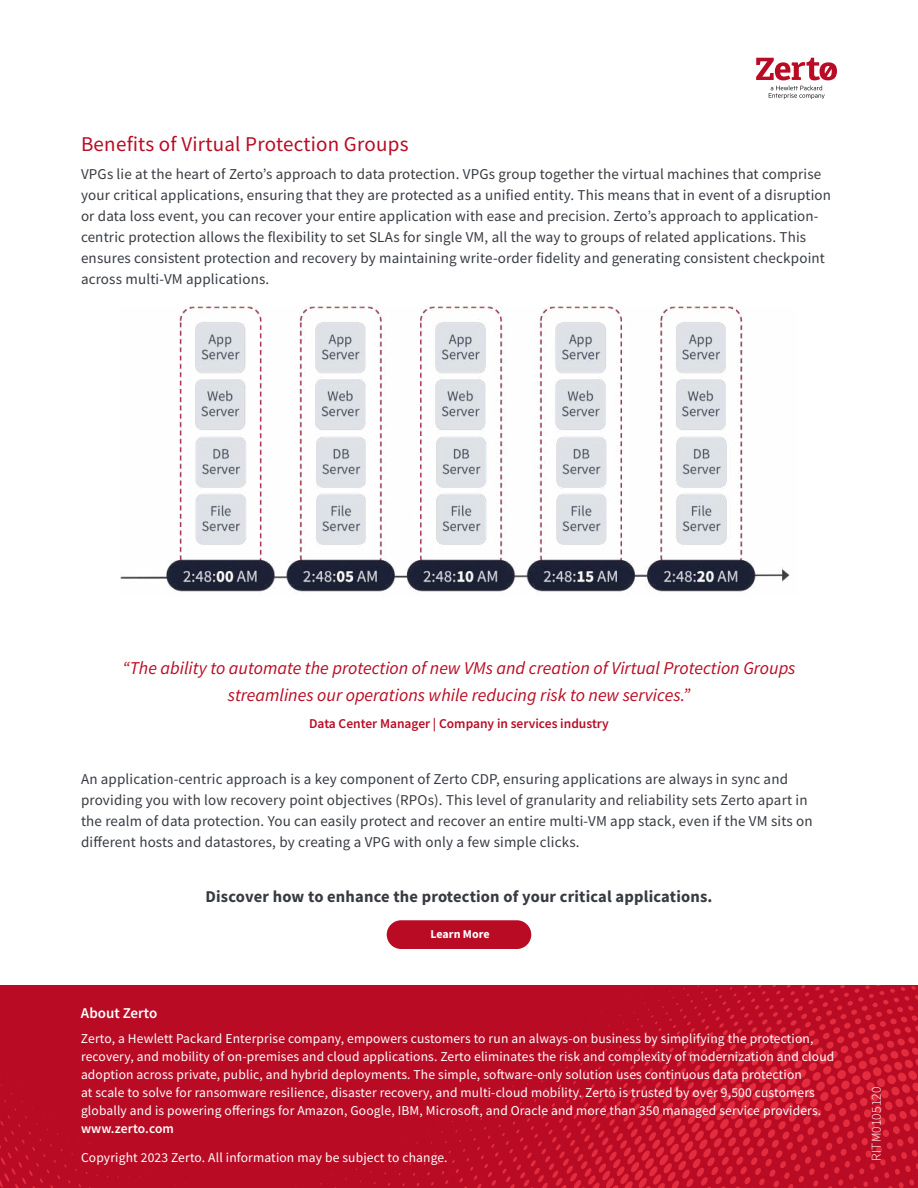
<style>
.page{position:relative;width:918px;height:1188px;background:#fff}
.page>*{position:absolute;margin:0;border:0;box-sizing:border-box;transform-origin:0 0}
.t1{font:21px "Source Sans Pro";letter-spacing:.01em;color:#b90b24}
.t2{font:italic 18px/27px "Source Sans Pro";color:#b90b24;text-align:center}
.t3{font:700 16.5px "Source Sans Pro";letter-spacing:.01em;color:#373b41}
.t4{font:15px/21px "Source Sans Pro";letter-spacing:.01em;color:#373b41}
.t5{font:600 15px "Source Sans Pro";color:#fff}
.t6{font:13.5px/18px "Source Sans Pro";letter-spacing:.01em;color:#fff}
.t7{font:600 13.5px "Source Sans Pro";color:#b90b24}
.t8{font:600 13.5px "Source Sans Pro";letter-spacing:.01em;color:#fff}
.t9{font:300 13.5px "Source Sans Pro";letter-spacing:.01em;color:#fff}
.t10{font:700 12px "Source Sans Pro";color:#fff}
</style>
<div class="page">
<svg style="left:0;top:986px;width:918px;height:202px;background:#bd0e26"></svg>
<svg style="left:756px;top:58px;width:81px;height:41px"></svg>
<div style="left:387px;top:920px;width:144px;height:29px;background:#b90b24;border-radius:14px"></div>
<img style="left:121px;top:306px;width:669px;height:287px">
<h1 class="t1" style="left:81px;top:130px;width:329px">Bene昀椀ts of Virtual Protection Groups</h1>
<p class="t4" style="left:81px;top:163px;width:752px">VPGs lie at the heart of Zerto’s approach to data protection. VPGs group together the virtual machines that comprise your critical applications, ensuring that they are protected as a uni昀椀ed entity. This means that in event of a disruption or data loss event, you can recover your entire application with ease and precision. Zerto’s approach to application&shy;centric protection allows the 昀氀exibility to set SLAs for single VM, all the way to groups of related applications. This ensures consistent protection and recovery by maintaining write-order 昀椀delity and generating consistent checkpoint across multi-VM applications.</p>
<p class="t2" style="left:122px;top:655px;width:675px">“The ability to automate the protection of new VMs and creation of Virtual Protection Groups streamlines our operations while reducing risk to new services.”</p>
<p class="t7" style="left:309px;top:718px;width:301px">Data Center Manager | Company in services industry</p>
<p class="t4" style="left:81px;top:768px;width:733px">An application-centric approach is a key component of Zerto CDP, ensuring applications are always in sync and providing you with low recovery point objectives (RPOs). This level of granularity and reliability sets Zerto apart in the realm of data protection. You can easily protect and recover an entire multi-VM app stack, even if the VM sits on di昀昀erent hosts and datastores, by creating a VPG with only a few simple clicks.</p>
<p class="t3" style="left:205px;top:890px;width:509px">Discover how to enhance the protection of your critical applications.</p>
<p class="t10" style="left:430px;top:930px;width:61px">Learn More</p>
<p class="t5" style="left:81px;top:1004px;width:78px">About Zerto</p>
<p class="t6" style="left:81px;top:1031px;width:755px">Zerto, a Hewlett Packard Enterprise company, empowers customers to run an always-on business by simplifying the protection, recovery, and mobility of on-premises and cloud applications. Zerto eliminates the risk and complexity of modernization and cloud adoption across private, public, and hybrid deployments. The simple, so昀琀ware-only solution uses continuous data protection<br>at scale to solve for ransomware resilience, disaster recovery, and multi-cloud mobility. Zerto is trusted by over 9,500 customers globally and is powering o昀昀erings for Amazon, Google, IBM, Microso昀琀, and Oracle and more than 350 managed service providers.</p>
<p class="t8" style="left:81px;top:1120px;width:95px">www.zerto.com</p>
<p class="t6" style="left:81px;top:1149px;width:368px">Copyright 2023 Zerto. All information may be subject to change.</p>
<p class="t9" style="left:868px;top:1161px;width:75px;rotate:-90deg">RITM0105120</p>
</div>
